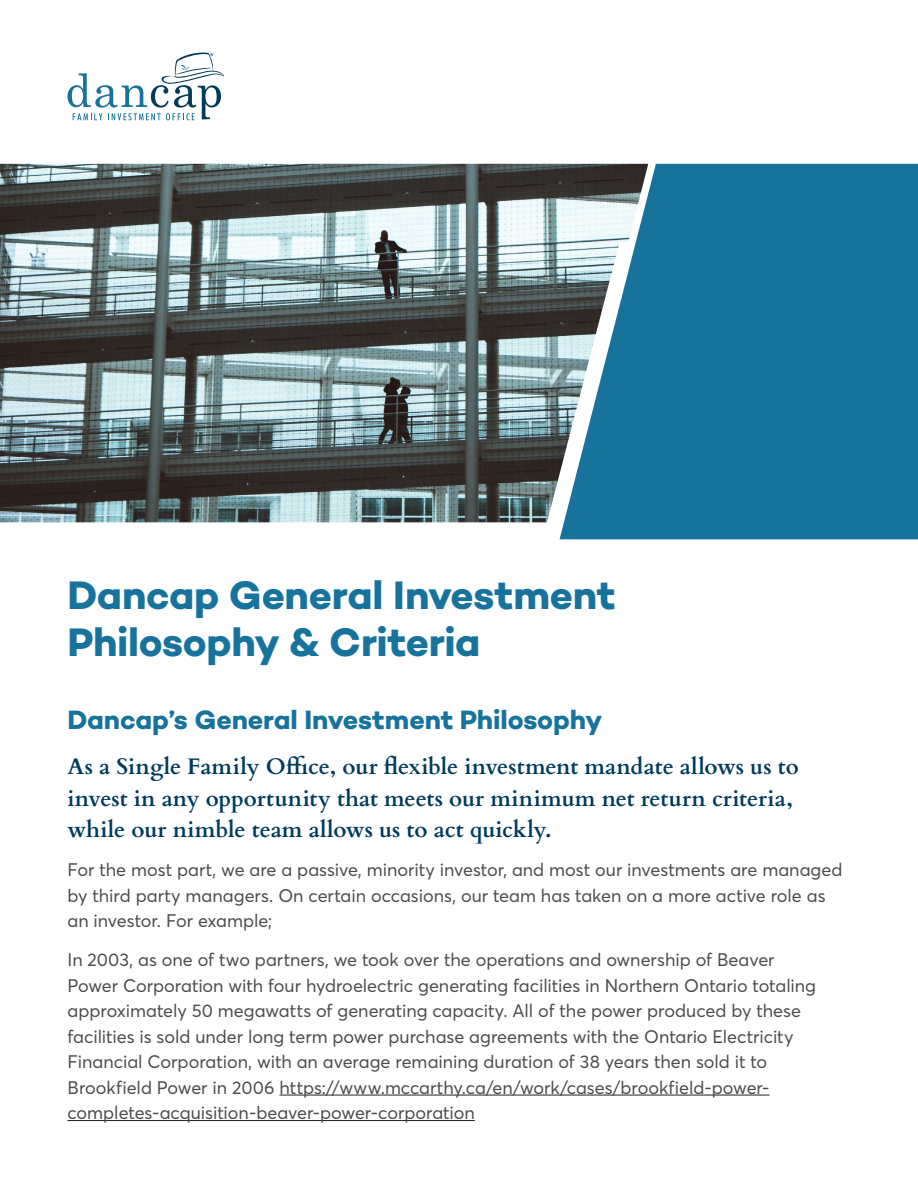
<style>
.page{position:relative;width:918px;height:1188px;background:#fff}
.page>*{position:absolute;margin:0;border:0;box-sizing:border-box;transform-origin:0 0}
.t1{font:40.5px/46.5px "Campton Bold DEMO";letter-spacing:-.01em;color:#17739c}
.t2{font:27px "Campton Bold DEMO";letter-spacing:-.005em;color:#17739c}
.t3{font:700 22.5px/31.5px "Cardo";color:#003b5c}
.t4{font:18px/25.5px "Averta";color:#4d4d4d}
</style>
<div class="page">
<img style="left:0;top:164px;width:560px;height:358px">
<hr style="left:279px;top:1095px;width:491px;height:1px;background:#231f20">
<hr style="left:68px;top:1120px;width:407px;height:1px;background:#231f20">
<svg style="left:68px;top:52px;width:156px;height:68px"></svg>
<div style="left:560px;top:164px;width:358px;height:375px;background:#17739c"></div>
<svg style="left:542px;top:242px;width:92px;height:298px"></svg>
<p class="t1" style="left:68px;top:572px;width:550px">Dancap General Investment<br>Philosophy &amp; Criteria</p>
<p class="t2" style="left:68px;top:704px;width:536px">Dancap’s General Investment Philosophy</p>
<p class="t3" style="left:68px;top:749px;width:733px">As a Single Family Office, our flexible investment mandate allows us to invest in any opportunity that meets our minimum net return criteria, while our nimble team allows us to act quickly.</p>
<p class="t4" style="left:68px;top:856px;width:776px">For the most part, we are a passive, minority investor, and most our investments are managed by third party managers. On certain occasions, our team has taken on a more active role as an investor. For example;</p>
<p class="t4" style="left:68px;top:946px;width:750px">In 2003, as one of two partners, we took over the operations and ownership of Beaver Power Corporation with four hydroelectric generating facilities in Northern Ontario totaling approximately 50 megawatts of generating capacity. All of the power produced by these facilities is sold under long term power purchase agreements with the Ontario Electricity Financial Corporation, with an average remaining duration of 38 years then sold it to Brookfield Power in 2006 https://www.mccarthy.ca/en/work/cases/brookfield-power&shy;completes-acquisition-beaver-power-corporation</p>
</div>
